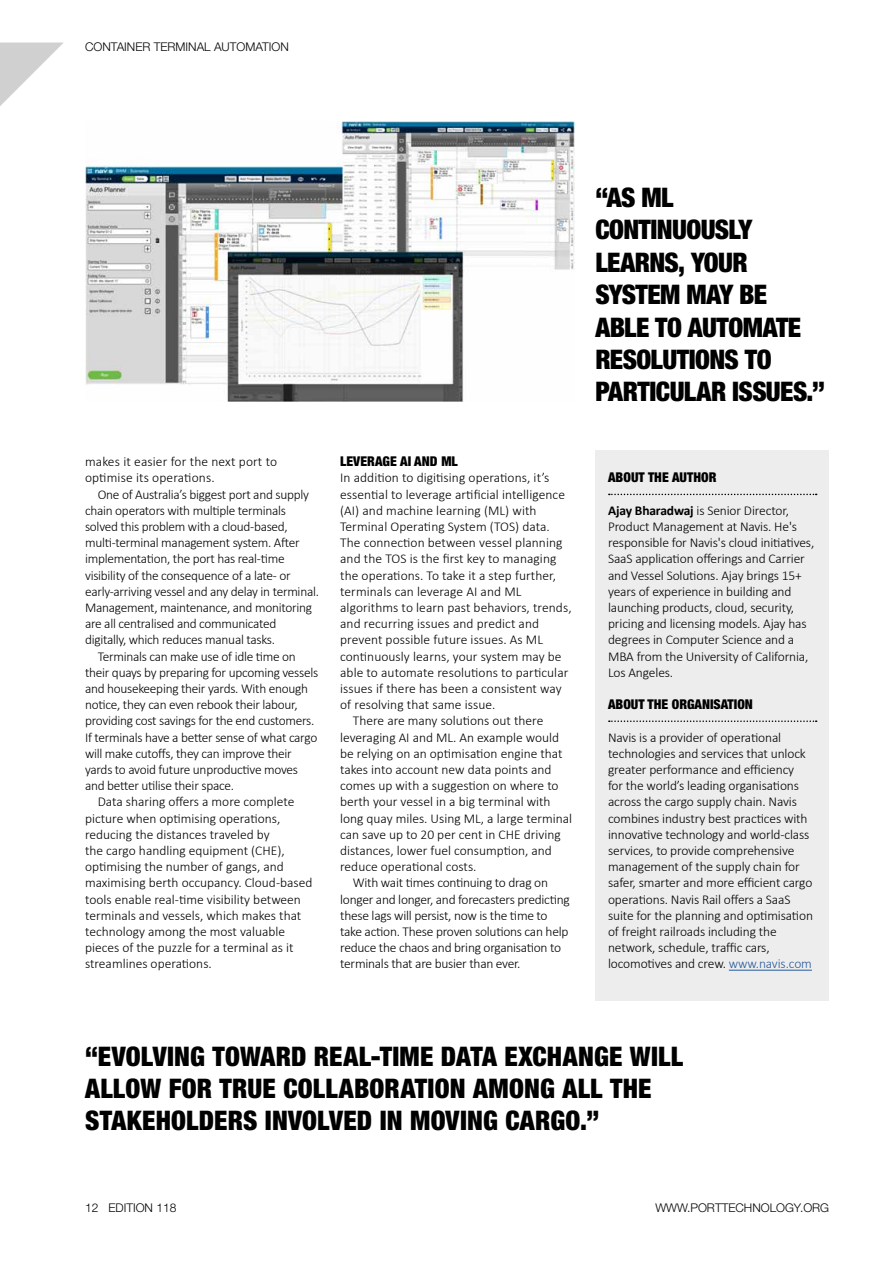
<style>
.page{position:relative;width:893px;height:1263px;background:#fff}
.page>*{position:absolute;margin:0;border:0;box-sizing:border-box;transform-origin:0 0}
.t1{font:900 condensed 27px/32.4px "Helvetica Neue LT Std";color:#000}
.t2{font:900 condensed 27px/32.4px "Helvetica Neue LT Std";letter-spacing:-.02em;color:#000}
.t3{font:300 13.5px/16.2px "Calibri";letter-spacing:-.01em;color:#000}
.t4{font:300 13.5px/16.2px "Calibri";letter-spacing:.01em;color:#000}
.t5{font:900 condensed 13.5px "Helvetica Neue LT Std";letter-spacing:.005em;color:#000}
.t6{font:300 12px "Helvetica Neue LT Std";color:#000}
.s1{font-weight:700}
.s2{color:#275b9b}
</style>
<div class="page">
<div style="left:595px;top:450px;width:234px;height:551px;background:#ededed"></div>
<svg style="left:609px;top:494px;width:208px;height:1px"></svg>
<svg style="left:609px;top:720px;width:208px;height:2px"></svg>
<hr style="left:729px;top:970px;width:83px;height:1px;background:#275b9b">
<img style="left:85px;top:122px;width:489px;height:279px">
<svg style="left:0;top:43px;width:63px;height:63px"></svg>
<p class="t6" style="left:85px;top:39px;width:205px">CONTAINER TERMINAL AUTOMATION</p>
<p class="t4" style="left:85px;top:453px;width:194px">makes it easier for the next port to optimise its operations.</p>
<p class="t3" style="left:98px;top:486px;width:213px">One of Australia’s biggest port and supply</p>
<p class="t3" style="left:85px;top:502px;width:202px">chain operators with multiple terminals</p>
<p class="t3" style="left:85px;top:518px;width:204px">solved this problem with a cloud-based,</p>
<p class="t3" style="left:85px;top:534px;width:216px">multi-terminal management system. After</p>
<p class="t3" style="left:85px;top:551px;width:201px">implementation, the port has real-time</p>
<p class="t3" style="left:85px;top:567px;width:207px">visibility of the consequence of a late- or</p>
<p class="t3" style="left:85px;top:583px;width:235px">early-arriving vessel and any delay in terminal.</p>
<p class="t3" style="left:85px;top:599px;width:229px">Management, maintenance, and monitoring</p>
<p class="t3" style="left:85px;top:615px;width:193px">are all centralised and communicated</p>
<p class="t3" style="left:85px;top:632px;width:191px">digitally, which reduces manual tasks.</p>
<p class="t3" style="left:98px;top:648px;width:200px">Terminals can make use of idle time on</p>
<p class="t3" style="left:85px;top:664px;width:235px">their quays by preparing for upcoming vessels</p>
<p class="t3" style="left:85px;top:680px;width:225px">and housekeeping their yards. With enough</p>
<p class="t3" style="left:85px;top:696px;width:214px">notice, they can even rebook their labour,</p>
<p class="t3" style="left:85px;top:713px;width:231px">providing cost savings for the end customers.</p>
<p class="t3" style="left:85px;top:729px;width:234px">If terminals have a better sense of what cargo</p>
<p class="t3" style="left:85px;top:745px;width:208px">will make cutoffs, they can improve their</p>
<p class="t3" style="left:85px;top:761px;width:214px">yards to avoid future unproductive moves</p>
<p class="t3" style="left:85px;top:777px;width:151px">and better utilise their space.</p>
<p class="t3" style="left:98px;top:794px;width:198px">Data sharing offers a more complete</p>
<p class="t3" style="left:85px;top:810px;width:197px">picture when optimising operations,</p>
<p class="t3" style="left:85px;top:826px;width:186px">reducing the distances traveled by</p>
<p class="t3" style="left:85px;top:842px;width:201px">the cargo handling equipment (CHE),</p>
<p class="t3" style="left:85px;top:858px;width:200px">optimising the number of gangs, and</p>
<p class="t3" style="left:85px;top:875px;width:229px">maximising berth occupancy. Cloud-based</p>
<p class="t3" style="left:85px;top:891px;width:217px">tools enable real-time visibility between</p>
<p class="t3" style="left:85px;top:907px;width:218px">terminals and vessels, which makes that</p>
<p class="t3" style="left:85px;top:923px;width:202px">technology among the most valuable</p>
<p class="t3" style="left:85px;top:939px;width:210px">pieces of the puzzle for a terminal as it</p>
<p class="t3" style="left:85px;top:956px;width:128px">streamlines operations.</p>
<p class="t5" style="left:340px;top:453px;width:119px">LEVERAGE AI AND ML</p>
<p class="t3" style="left:340px;top:470px;width:211px">In addition to digitising operations, it’s</p>
<p class="t3" style="left:340px;top:486px;width:226px">essential to leverage artificial intelligence</p>
<p class="t3" style="left:340px;top:502px;width:198px">(AI) and machine learning (ML) with</p>
<p class="t3" style="left:340px;top:518px;width:211px">Terminal Operating System (TOS) data.</p>
<p class="t3" style="left:340px;top:534px;width:224px">The connection between vessel planning</p>
<p class="t3" style="left:340px;top:551px;width:218px">and the TOS is the first key to managing</p>
<p class="t3" style="left:340px;top:567px;width:217px">the operations. To take it a step further,</p>
<p class="t3" style="left:340px;top:583px;width:183px">terminals can leverage AI and ML</p>
<p class="t3" style="left:340px;top:599px;width:233px">algorithms to learn past behaviors, trends,</p>
<p class="t3" style="left:340px;top:615px;width:200px">and recurring issues and predict and</p>
<p class="t3" style="left:340px;top:632px;width:204px">prevent possible future issues. As ML</p>
<p class="t3" style="left:340px;top:648px;width:223px">continuously learns, your system may be</p>
<p class="t3" style="left:340px;top:664px;width:230px">able to automate resolutions to particular</p>
<p class="t3" style="left:340px;top:680px;width:223px">issues if there has been a consistent way</p>
<p class="t3" style="left:340px;top:696px;width:157px">of resolving that same issue.</p>
<p class="t3" style="left:353px;top:713px;width:192px">There are many solutions out there</p>
<p class="t3" style="left:340px;top:729px;width:220px">leveraging AI and ML. An example would</p>
<p class="t3" style="left:340px;top:745px;width:224px">be relying on an optimisation engine that</p>
<p class="t3" style="left:340px;top:761px;width:213px">takes into account new data points and</p>
<p class="t3" style="left:340px;top:777px;width:220px">comes up with a suggestion on where to</p>
<p class="t3" style="left:340px;top:794px;width:212px">berth your vessel in a big terminal with</p>
<p class="t3" style="left:340px;top:810px;width:233px">long quay miles. Using ML, a large terminal</p>
<p class="t3" style="left:340px;top:826px;width:222px">can save up to 20 per cent in CHE driving</p>
<p class="t3" style="left:340px;top:842px;width:213px">distances, lower fuel consumption, and</p>
<p class="t3" style="left:340px;top:858px;width:138px">reduce operational costs.</p>
<p class="t3" style="left:353px;top:875px;width:197px">With wait times continuing to drag on</p>
<p class="t3" style="left:340px;top:891px;width:231px">longer and longer, and forecasters predicting</p>
<p class="t3" style="left:340px;top:907px;width:209px">these lags will persist, now is the time to</p>
<p class="t3" style="left:340px;top:923px;width:230px">take action. These proven solutions can help</p>
<p class="t3" style="left:340px;top:939px;width:223px">reduce the chaos and bring organisation to</p>
<p class="t3" style="left:340px;top:956px;width:182px">terminals that are busier than ever.</p>
<h1 class="t2" style="left:595px;top:181px;width:231px">“AS ML<br>CONTINUOUSLY<br>LEARNS, YOUR<br>SYSTEM MAY BE<br>ABLE TO AUTOMATE<br>RESOLUTIONS TO<br>PARTICULAR ISSUES.”</h1>
<p class="t5" style="left:608px;top:469px;width:110px">ABOUT THE AUTHOR</p>
<p class="t3" style="left:608px;top:502px;width:208px"><span class="s1">Ajay Bharadwaj</span> is Senior Director, Product Management at Navis. He's responsible for Navis's cloud initiatives, SaaS application offerings and Carrier and Vessel Solutions. Ajay brings 15+ years of experience in building and launching products, cloud, security, pricing and licensing models. Ajay has degrees in Computer Science and a MBA from the University of California, Los Angeles.</p>
<p class="t5" style="left:608px;top:696px;width:146px">ABOUT THE ORGANISATION</p>
<p class="t3" style="left:608px;top:729px;width:206px">Navis is a provider of operational technologies and services that unlock greater performance and efficiency<br>for the world’s leading organisations across the cargo supply chain. Navis combines industry best practices with innovative technology and world-class services, to provide comprehensive management of the supply chain for safer, smarter and more efficient cargo operations. Navis Rail offers a SaaS suite for the planning and optimisation of freight railroads including the network, schedule, traffic cars, locomotives and crew. <span class="s2">www.navis.com</span></p>
<h1 class="t1" style="left:85px;top:1039px;width:600px">“EVOLVING TOWARD REAL-TIME DATA EXCHANGE WILL<br>ALLOW FOR TRUE COLLABORATION AMONG ALL THE<br>STAKEHOLDERS INVOLVED IN MOVING CARGO.”</h1>
<p class="t6" style="left:85px;top:1200px;width:93px">12 EDITION 118</p>
<p class="t6" style="left:655px;top:1200px;width:175px">WWW.PORTTECHNOLOGY.ORG</p>
</div>
